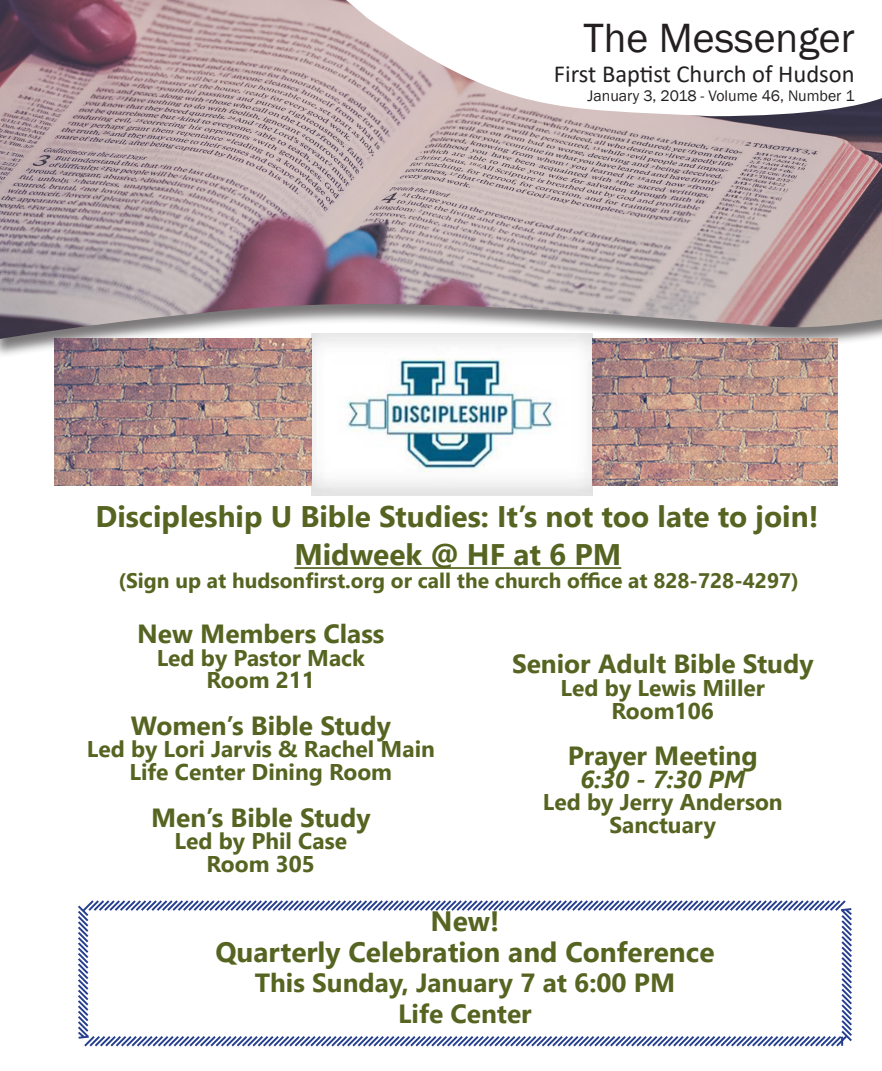
<style>
.page{position:relative;width:882px;height:1071px;background:#fff}
.page>*{position:absolute;margin:0;border:0;box-sizing:border-box;transform-origin:0 0}
.t1{font:42px "Franklin Gothic";color:#231f20}
.Front_Page_Header{font:700 29.75px "Segoe UI";color:#566421}
.Front_Page_Header-2{font:700 28px "Segoe UI";color:#566421}
.Front_Page_Header-3{font:700 26.25px "Segoe UI";color:#566421}
.t2{font:24.5px "Calibri";color:#231f20}
.Front_Page_Header-4{font:italic 700 24.5px "Segoe UI";color:#566421}
.Front_Page_Header-5{font:700 22.75px "Segoe UI";color:#566421}
.Front_Page_Header-6{font:700 21px "Segoe UI";color:#566421}
.t3{font:15.75px "Franklin Gothic";color:#231f20}
</style>
<div class="page">
<img style="left:0;top:0;width:882px;height:339px">
<hr style="left:294px;top:567px;width:327px;height:2px;background:#566421">
<svg style="left:78px;top:900px;width:774px;height:147px"></svg>
<img style="left:311px;top:333px;width:281px;height:162px">
<img style="left:54px;top:339px;width:258px;height:146px">
<img style="left:592px;top:339px;width:246px;height:146px">
<p class="t1" style="left:583px;top:12px;width:273px">The Messenger</p>
<p class="t2" style="left:554px;top:57px;width:302px">First Baptist Church of Hudson</p>
<p class="t3" style="left:588px;top:86px;width:269px">January 3, 2018 - Volume 46, Number 1</p>
<p class="Front_Page_Header" style="left:95px;top:488px;width:725px">Discipleship U Bible Studies: It’s not too late to join!</p>
<p class="Front_Page_Header" style="left:294px;top:527px;width:328px">Midweek @ HF at 6 PM</p>
<p class="Front_Page_Header-6" style="left:118px;top:561px;width:682px">(Sign up at hudsonfirst.org or call the church office at 828-728-4297)</p>
<p class="Front_Page_Header-3" style="left:137px;top:609px;width:249px">New Members Class</p>
<p class="Front_Page_Header-5" style="left:157px;top:636px;width:210px">Led by Pastor Mack</p>
<p class="Front_Page_Header-5" style="left:207px;top:659px;width:110px">Room 211</p>
<p class="Front_Page_Header-3" style="left:131px;top:701px;width:262px">Women’s Bible Study</p>
<p class="Front_Page_Header-5" style="left:87px;top:728px;width:350px">Led by Lori Jarvis &amp; Rachel Main</p>
<p class="Front_Page_Header-5" style="left:130px;top:751px;width:264px">Life Center Dining Room</p>
<p class="Front_Page_Header-3" style="left:151px;top:792px;width:221px">Men’s Bible Study</p>
<p class="Front_Page_Header-5" style="left:175px;top:820px;width:174px">Led by Phil Case</p>
<p class="Front_Page_Header-5" style="left:207px;top:843px;width:110px">Room 305</p>
<p class="Front_Page_Header-2" style="left:431px;top:895px;width:70px">New!</p>
<p class="Front_Page_Header-2" style="left:215px;top:926px;width:501px">Quarterly Celebration and Conference</p>
<p class="Front_Page_Header-3" style="left:255px;top:958px;width:422px">This Sunday, January 7 at 6:00 PM</p>
<p class="Front_Page_Header-3" style="left:398px;top:989px;width:135px">Life Center</p>
<p class="Front_Page_Header-3" style="left:512px;top:639px;width:303px">Senior Adult Bible Study</p>
<p class="Front_Page_Header-5" style="left:561px;top:666px;width:206px">Led by Lewis Miller</p>
<p class="Front_Page_Header-5" style="left:612px;top:689px;width:104px">Room106</p>
<p class="Front_Page_Header-3" style="left:568px;top:731px;width:191px">Prayer Meeting</p>
<p class="Front_Page_Header-4" style="left:580px;top:759px;width:166px">6:30 - 7:30 PM</p>
<p class="Front_Page_Header-5" style="left:543px;top:781px;width:241px">Led by Jerry Anderson</p>
<p class="Front_Page_Header-5" style="left:609px;top:804px;width:108px">Sanctuary</p>
</div>
